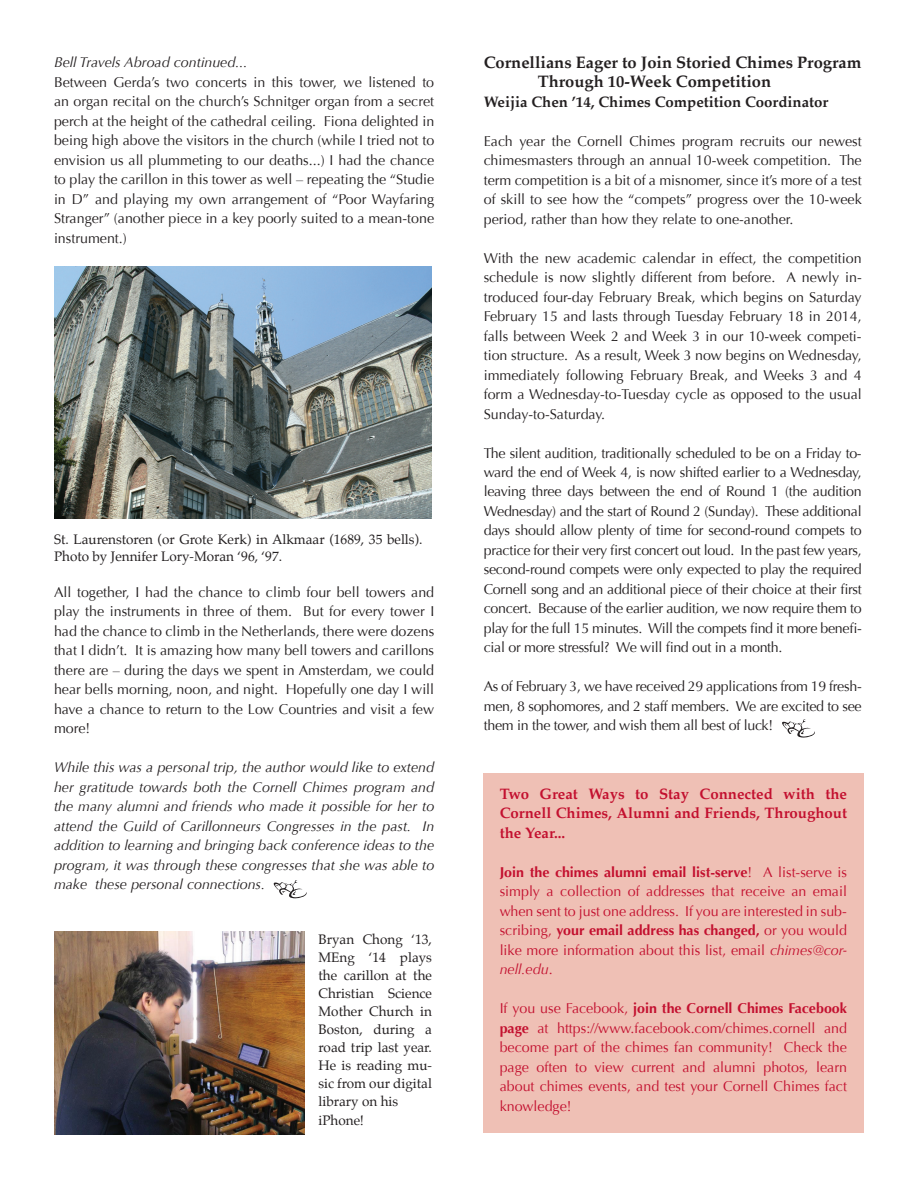
<style>
.page{position:relative;width:918px;height:1188px;background:#fff}
.page>*{position:absolute;margin:0;border:0;box-sizing:border-box;transform-origin:0 0}
.t1{font:700 16.5px/19.5px "Palatino";color:#231f20}
.t2{font:700 15px/19.5px "Palatino";color:#c3102f;text-align:justify}
.t3{font:700 15px "Palatino";color:#231f20}
.t4{font:14.25px/19.5px "Optima";color:#231f20;text-align:justify}
.t5{font:14.25px/19.5px "Optima";color:#c3102f;text-align:justify}
.t6{font:italic 14.25px/19.5px "Optima";color:#231f20;text-align:justify}
.t7{font:13.5px/18px "Palatino";color:#231f20}
.s1{font-weight:700}
.s2{font-style:italic}
</style>
<div class="page">
<div style="left:484px;top:773px;width:380px;height:360px;background:#efc0b5"></div>
<img style="left:54px;top:266px;width:378px;height:252px">
<svg style="left:273px;top:880px;width:34px;height:18px"></svg>
<svg style="left:782px;top:719px;width:33px;height:19px"></svg>
<img style="left:55px;top:932px;width:250px;height:203px">
<p class="t6" style="left:54px;top:53px;width:195px">Bell Travels Abroad continued...</p>
<p class="t4" style="left:54px;top:72px;width:382px">Between Gerda’s two concerts in this tower, we listened to an organ recital on the church’s Schnitger organ from a secret perch at the height of the cathedral ceiling. Fiona delighted in being high above the visitors in the church (while I tried not to envision us all plummeting to our deaths...) I had the chance to play the carillon in this tower as well – repeating the “Studie in D” and playing my own arrangement of “Poor Wayfaring Stranger” (another piece in a key poorly suited to a mean-tone instrument.)</p>
<p class="t7" style="left:54px;top:532px;width:370px;line-height:16.2px">St. Laurenstoren (or Grote Kerk) in Alkmaar (1689, 35 bells).<br>Photo by Jennifer Lory-Moran ‘96, ‘97.</p>
<p class="t4" style="left:54px;top:582px;width:382px">All together, I had the chance to climb four bell towers and play the instruments in three of them. But for every tower I had the chance to climb in the Netherlands, there were dozens that I didn’t. It is amazing how many bell towers and carillons there are – during the days we spent in Amsterdam, we could hear bells morning, noon, and night. Hopefully one day I will have a chance to return to the Low Countries and visit a few more!</p>
<p class="t6" style="left:54px;top:758px;width:382px">While this was a personal trip, the author would like to extend her gratitude towards both the Cornell Chimes program and the many alumni and friends who made it possible for her to attend the Guild of Carillonneurs Congresses in the past. In addition to learning and bringing back conference ideas to the program, it was through these congresses that she was able to make these personal connections.</p>
<p class="t7" style="left:319px;top:930px;width:115px;text-align:justify">Bryan Chong ‘13, MEng ‘14 plays the carillon at the Christian Science Mother Church in Boston, during a road trip last year.<br>He is reading mu&shy;sic from our digital library on his</p>
<p class="t7" style="left:319px;top:1112px;width:47px">iPhone!</p>
<p class="t1" style="left:538px;top:52px;width:325px;text-indent:-54px">Cornellians Eager to Join Storied Chimes Program<br>Through 10-Week Competition</p>
<p class="t3" style="left:484px;top:89px;width:346px">Weijia Chen ’14, Chimes Competition Coordinator</p>
<p class="t4" style="left:484px;top:131px;width:380px">Each year the Cornell Chimes program recruits our newest chimesmasters through an annual 10-week competition. The term competition is a bit of a misnomer, since it’s more of a test of skill to see how the “compets” progress over the 10-week period, rather than how they relate to one-another.</p>
<p class="t4" style="left:484px;top:248px;width:380px">With the new academic calendar in effect, the competition schedule is now slightly different from before. A newly in&shy;troduced four-day February Break, which begins on Saturday February 15 and lasts through Tuesday February 18 in 2014, falls between Week 2 and Week 3 in our 10-week competi&shy;tion structure. As a result, Week 3 now begins on Wednesday, immediately following February Break, and Weeks 3 and 4 form a Wednesday-to-Tuesday cycle as opposed to the usual Sunday-to-Saturday.</p>
<p class="t4" style="left:484px;top:443px;width:380px">The silent audition, traditionally scheduled to be on a Friday to&shy;ward the end of Week 4, is now shifted earlier to a Wednesday, leaving three days between the end of Round 1 (the audition Wednesday) and the start of Round 2 (Sunday). These additional days should allow plenty of time for second-round compets to practice for their very first concert out loud. In the past few years, second-round compets were only expected to play the required Cornell song and an additional piece of their choice at their first concert. Because of the earlier audition, we now require them to play for the full 15 minutes. Will the compets find it more benefi&shy;cial or more stressful? We will find out in a month.</p>
<p class="t4" style="left:484px;top:677px;width:380px">As of February 3, we have received 29 applications from 19 fresh&shy;men, 8 sophomores, and 2 staff members. We are excited to see them in the tower, and wish them all best of luck!</p>
<p class="t2" style="left:500px;top:784px;width:349px">Two Great Ways to Stay Connected with the Cornell Chimes, Alumni and Friends, Throughout the Year...</p>
<p class="t5" style="left:500px;top:863px;width:349px"><span class="s1">Join the chimes alumni email list-serve</span>! A list-serve is simply a collection of addresses that receive an email when sent to just one address. If you are interested in sub&shy;scribing, <span class="s1">your email address has changed,</span> or you would like more information about this list, email <span class="s2">chimes@cor&shy;nell.edu</span>.</p>
<p class="t5" style="left:500px;top:999px;width:349px">If you use Facebook, <span class="s1">join the Cornell Chimes Facebook page</span> at https://www.facebook.com/chimes.cornell and become part of the chimes fan community! Check the page often to view current and alumni photos, learn about chimes events, and test your Cornell Chimes fact knowledge!</p>
</div>
